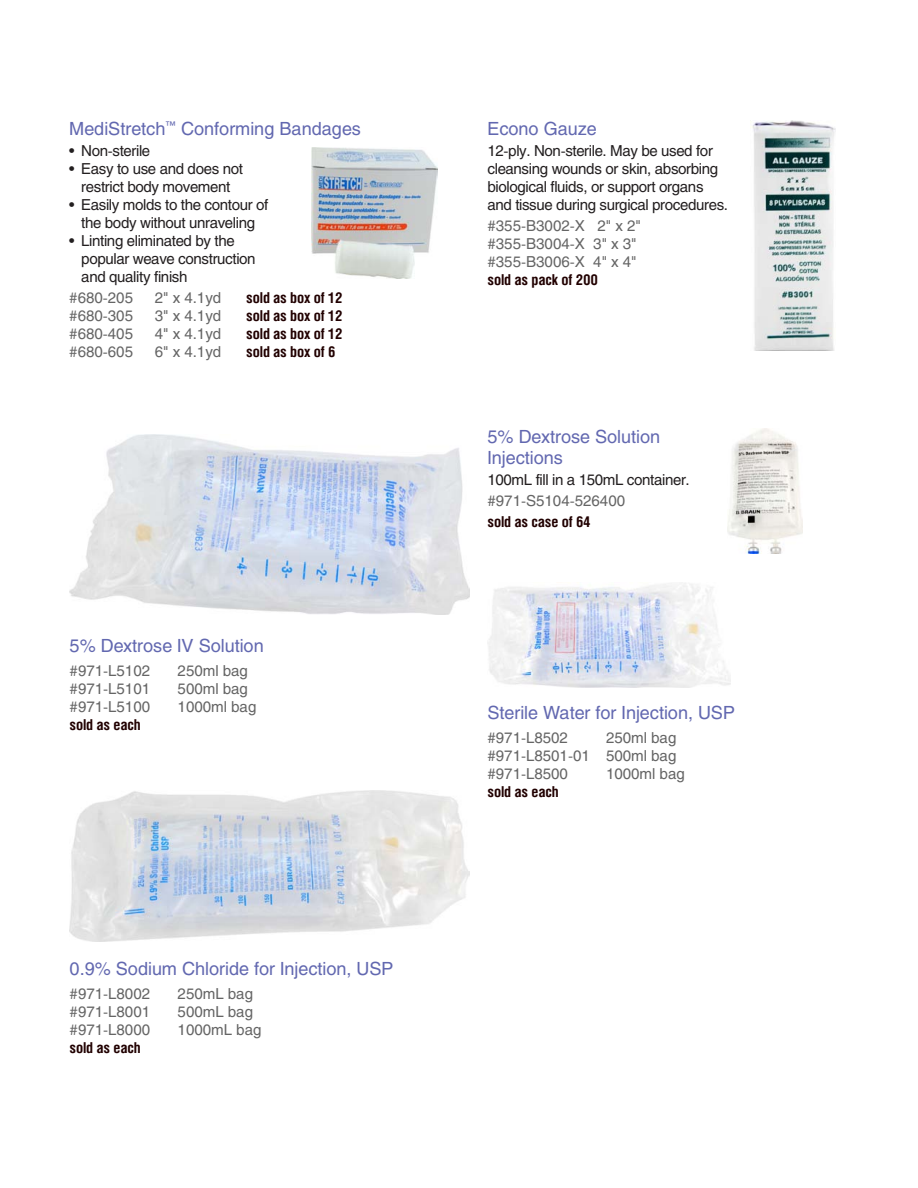
<style>
.page{position:relative;width:918px;height:1188px;background:#fff}
.page>*{position:absolute;margin:0;border:0;box-sizing:border-box;transform-origin:0 0}
.t1{font:18px/21.6px "Helios";color:#6268b0}
.t2{font:15px/18px "Helios";letter-spacing:-.025em;color:#231f20;text-align:center}
.t3{font:15px/18px "Helios";color:#656565;text-align:justify}
.t4{font:700 15px "Helios Cond";letter-spacing:-.01em;color:#210001}
</style>
<div class="page">
<img style="left:311px;top:147px;width:126px;height:132px">
<img style="left:69px;top:435px;width:401px;height:179px">
<img style="left:727px;top:429px;width:76px;height:125px">
<img style="left:70px;top:791px;width:400px;height:150px">
<img style="left:488px;top:583px;width:242px;height:105px">
<img style="left:752px;top:121px;width:84px;height:230px">
<p class="t1" style="left:69px;top:117px;width:293px">MediStretch<sup>™</sup> Conforming Bandages</p>
<p class="t2" style="left:69px;top:141px;width:82px">• Non-sterile</p>
<p class="t2" style="left:69px;top:159px;width:175px">• Easy to use and does not restrict body movement</p>
<p class="t2" style="left:69px;top:195px;width:201px">• Easily molds to the contour of the body without unraveling</p>
<p class="t2" style="left:81px;top:231px;width:176px;text-align:left;text-indent:-12px">• Linting eliminated by the popular weave construction and quality finish</p>
<p class="t3" style="left:69px;top:288px;width:65px">#680-205</p>
<p class="t3" style="left:155px;top:288px;width:68px">2" x 4.1yd</p>
<p class="t4" style="left:246px;top:288px;width:98px">sold as box of 12</p>
<p class="t3" style="left:69px;top:306px;width:65px">#680-305</p>
<p class="t3" style="left:155px;top:306px;width:68px">3" x 4.1yd</p>
<p class="t4" style="left:246px;top:306px;width:98px">sold as box of 12</p>
<p class="t3" style="left:69px;top:324px;width:65px">#680-405</p>
<p class="t3" style="left:155px;top:324px;width:68px">4" x 4.1yd</p>
<p class="t4" style="left:246px;top:324px;width:98px">sold as box of 12</p>
<p class="t3" style="left:69px;top:342px;width:65px">#680-605</p>
<p class="t3" style="left:155px;top:342px;width:68px">6" x 4.1yd</p>
<p class="t4" style="left:246px;top:342px;width:91px">sold as box of 6</p>
<p class="t1" style="left:70px;top:635px;width:196px">5% Dextrose IV Solution</p>
<p class="t3" style="left:70px;top:662px;width:82px">#971-L5102</p>
<p class="t3" style="left:178px;top:662px;width:72px">250ml bag</p>
<p class="t3" style="left:70px;top:680px;width:82px">#971-L5101</p>
<p class="t3" style="left:178px;top:680px;width:72px">500ml bag</p>
<p class="t3" style="left:70px;top:698px;width:82px">#971-L5100</p>
<p class="t3" style="left:178px;top:698px;width:80px">1000ml bag</p>
<p class="t4" style="left:70px;top:716px;width:73px">sold as each</p>
<p class="t1" style="left:70px;top:958px;width:325px">0.9% Sodium Chloride for Injection, USP</p>
<p class="t3" style="left:70px;top:985px;width:82px">#971-L8002</p>
<p class="t3" style="left:178px;top:985px;width:77px">250mL bag</p>
<p class="t3" style="left:70px;top:1003px;width:82px">#971-L8001</p>
<p class="t3" style="left:178px;top:1003px;width:77px">500mL bag</p>
<p class="t3" style="left:70px;top:1021px;width:82px">#971-L8000</p>
<p class="t3" style="left:178px;top:1021px;width:85px">1000mL bag</p>
<p class="t4" style="left:70px;top:1039px;width:73px">sold as each</p>
<p class="t1" style="left:488px;top:117px;width:111px">Econo Gauze</p>
<p class="t2" style="left:488px;top:141px;width:242px;text-align:left">12-ply. Non-sterile. May be used for cleansing wounds or skin, absorbing biological fluids, or support organs and tissue during surgical procedures.</p>
<p class="t3" style="left:488px;top:216px;width:155px;text-align:left">#355-B3002-X 2" x 2" #355-B3004-X 3" x 3" #355-B3006-X 4" x 4"</p>
<p class="t4" style="left:488px;top:270px;width:112px">sold as pack of 200</p>
<p class="t1" style="left:488px;top:425px;width:174px">5% Dextrose Solution<br>Injections</p>
<p class="t2" style="left:488px;top:471px;width:204px">100mL fill in a 150mL container.</p>
<p class="t3" style="left:488px;top:492px;width:139px">#971-S5104-526400</p>
<p class="t4" style="left:488px;top:513px;width:105px">sold as case of 64</p>
<p class="t1" style="left:488px;top:701px;width:249px">Sterile Water for Injection, USP</p>
<p class="t3" style="left:488px;top:728px;width:82px">#971-L8502</p>
<p class="t3" style="left:488px;top:728px;width:190px;text-indent:118px">250ml bag #971-L8501-01 500ml bag #971-L8500</p>
<p class="t3" style="left:606px;top:764px;width:80px">1000ml bag</p>
<p class="t4" style="left:488px;top:782px;width:73px">sold as each</p>
</div>
